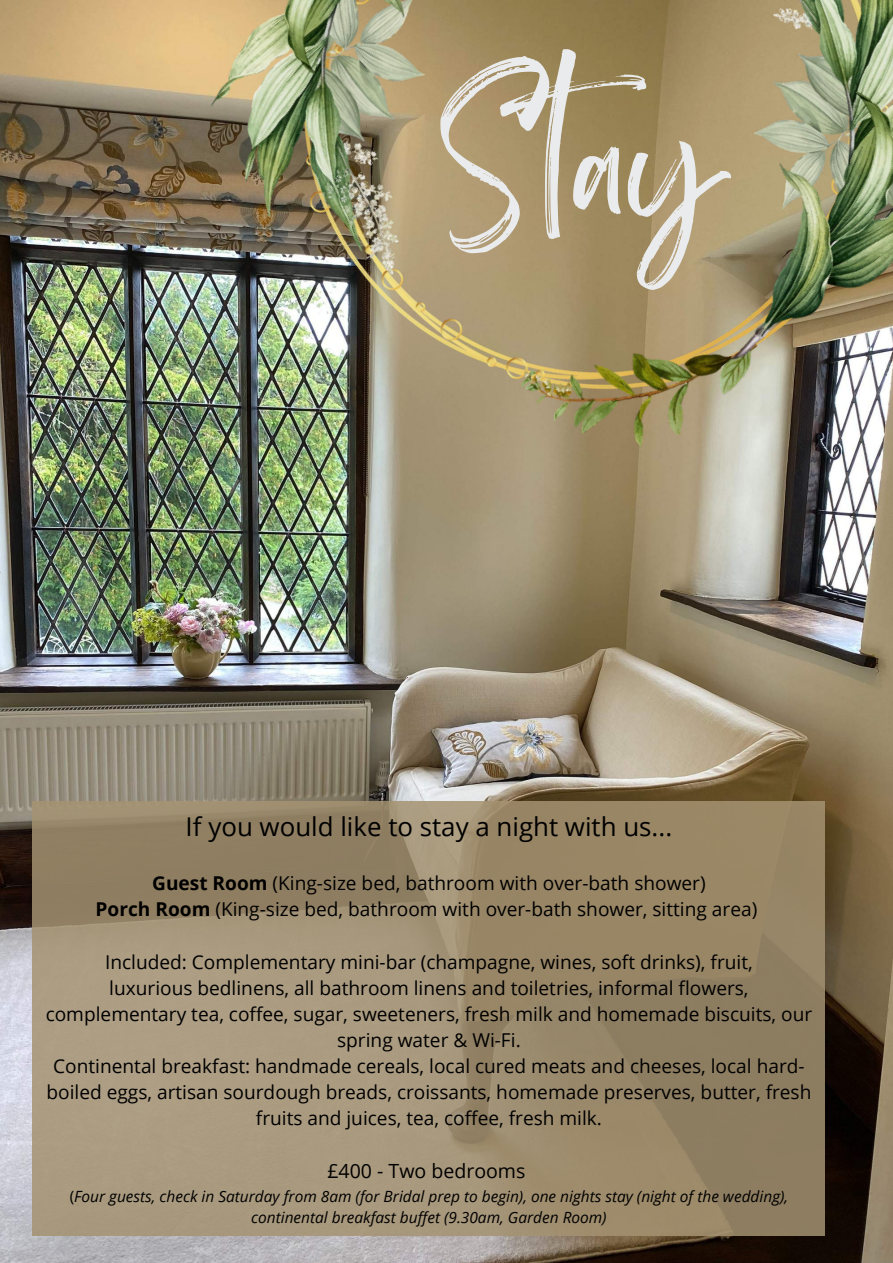
<style>
.page{position:relative;width:893px;height:1263px;background:#fff}
.page>*{position:absolute;margin:0;border:0;box-sizing:border-box;transform-origin:0 0}
.t1{font:125.02px "Brightwall";color:#e9ebec}
.t2{font:25.88px "Open Sans";color:#000}
.t3{font:19.58px "Open Sans";color:#000}
.t4{font:19.12px/26.2px "Open Sans";color:#000;text-align:center}
.t5{font:italic 15.45px/21.4px "Open Sans";color:#000;text-align:center}
.s1{font-weight:700}
.s2{font-style:normal}
</style>
<div class="page">
<img style="left:0;top:0;width:893px;height:1263px">
<svg style="left:32px;top:801px;width:793px;height:435px"></svg>
<img style="left:115px;top:0;width:778px;height:558px">
<h1 class="t1" style="left:439px;top:120px;width:284px">Stay</h1>
<h2 class="t2" style="left:186px;top:808px;width:488px">If you would like to stay a night with us...</h2>
<p class="t4" style="left:96px;top:869px;width:663px"><span class="s1">Guest Room</span> (King-size bed, bathroom with over-bath shower)<br><span class="s1">Porch Room</span> (King-size bed, bathroom with over-bath shower, sitting area)</p>
<p class="t4" style="left:46px;top:948px;width:768px">Included: Complementary mini-bar (champagne, wines, soft drinks), fruit,<br>luxurious bedlinens, all bathroom linens and toiletries, informal flowers, complementary tea, coffee, sugar, sweeteners, fresh milk and homemade biscuits, our spring water &amp; Wi-Fi.<br>Continental breakfast: handmade cereals, local cured meats and cheeses, local hard&shy;boiled eggs, artisan sourdough breads, croissants, homemade preserves, butter, fresh fruits and juices, tea, coffee, fresh milk.</p>
<p class="t3" style="left:327px;top:1157px;width:200px">£400 - Two bedrooms</p>
<p class="t5" style="left:70px;top:1185px;width:720px"><span class="s2">(</span>Four guests, check in Saturday from 8am (for Bridal prep to begin), one nights stay (night of the wedding), continental breakfast buffet (9.30am, Garden Room)</p>
</div>
